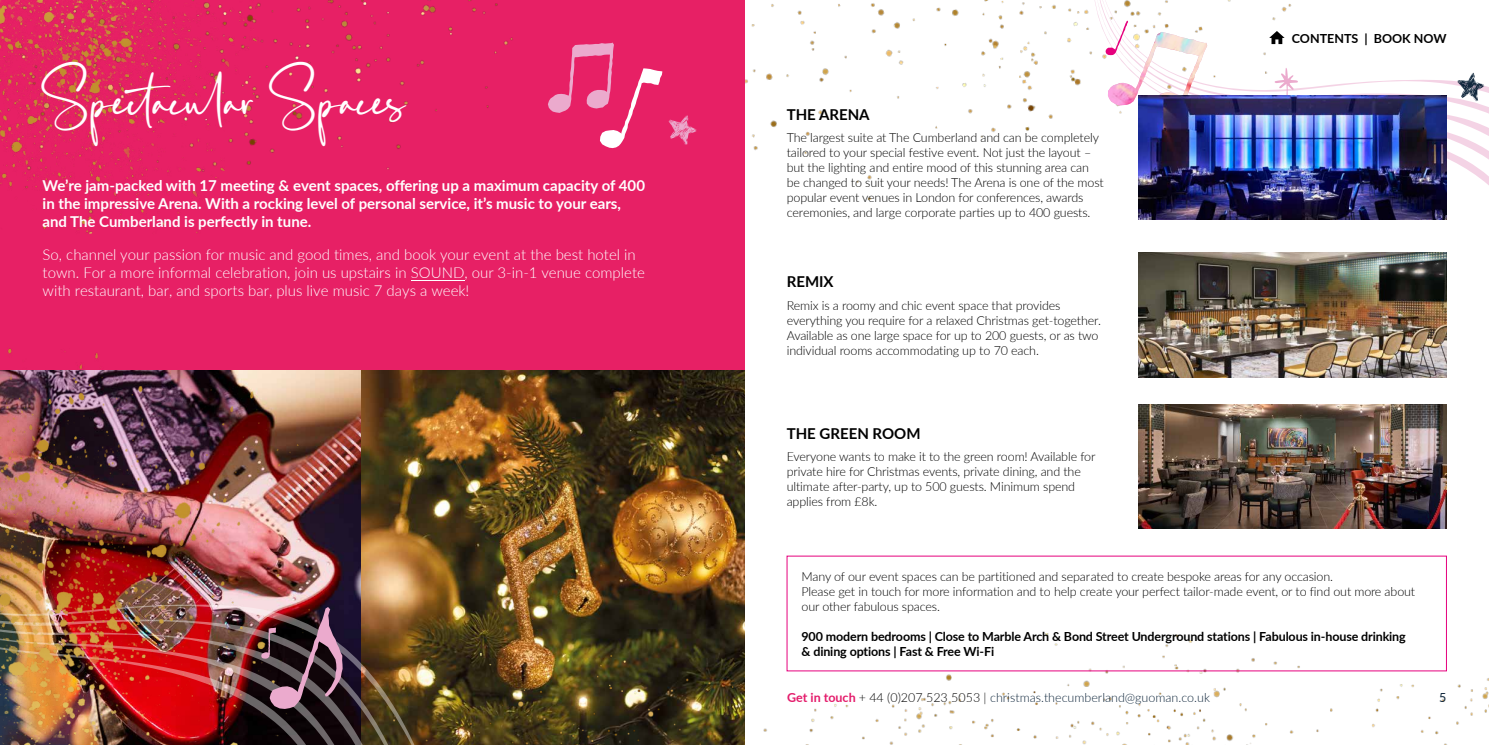
<style>
.page{position:relative;width:1489px;height:745px;background:#fff}
.page>*{position:absolute;margin:0;border:0;box-sizing:border-box;transform-origin:0 0}
.t1{font:40px "Acardia";color:#fff}
.t2{font:300 15px/18px "Lato";color:#fff}
.t3{font:700 15px/18px "Lato";color:#fff}
.t4{font:700 15px "Lato";color:#000}
.t5{font:300 12.5px/15px "Lato";letter-spacing:-.01em;color:#000}
.t6{font:700 12.5px/15px "Lato";letter-spacing:-.01em;color:#000}
.t7{font:300 12.5px "Lato";color:#10273c}
.t8{font:12.5px "Lato";color:#10273c}
.s1{font-weight:700;color:#e41b6b}
.s2{color:#000}
</style>
<div class="page">
<img style="left:744px;top:0;width:343px;height:236px">
<div style="left:0;top:0;width:744px;height:744px;background:#e72065"></div>
<img style="left:1044px;top:628px;width:444px;height:116px">
<svg style="left:1087px;top:0;width:401px;height:270px"></svg>
<img style="left:310px;top:370px;width:51px;height:74px">
<img style="left:361px;top:370px;width:383px;height:277px">
<svg style="left:414px;top:444px;width:17px;height:203px;background:#705122"></svg>
<svg style="left:397px;top:444px;width:17px;height:203px;background:#977038"></svg>
<svg style="left:379px;top:444px;width:18px;height:203px;background:#8c693d"></svg>
<svg style="left:359px;top:444px;width:20px;height:300px;background:#775531"></svg>
<img style="left:310px;top:444px;width:49px;height:300px">
<svg style="left:1456px;top:73px;width:28px;height:28px"></svg>
<svg style="left:310px;top:606px;width:32px;height:102px;background:#5a4151"></svg>
<img style="left:0;top:0;width:513px;height:234px">
<img style="left:372px;top:647px;width:672px;height:97px">
<svg style="left:1269px;top:31px;width:15px;height:13px"></svg>
<svg style="left:1105px;top:21px;width:101px;height:94px"></svg>
<hr style="left:411px;top:279px;width:53px;height:1px;background:#fff">
<img style="left:0;top:348px;width:310px;height:396px">
<svg style="left:548px;top:43px;width:114px;height:105px"></svg>
<svg style="left:668px;top:115px;width:28px;height:30px"></svg>
<svg style="left:1274px;top:68px;width:23px;height:27px"></svg>
<img style="left:1137px;top:252px;width:309px;height:125px">
<img style="left:1138px;top:404px;width:308px;height:124px">
<img style="left:1137px;top:95px;width:309px;height:124px">
<h1 class="t1" style="left:43px;top:76px;width:364px">Spectacular Spaces</h1>
<p class="t3" style="left:43px;top:176px;width:604px">We’re jam-packed with 17 meeting &amp; event spaces, offering up a maximum capacity of 400 in the impressive Arena. With a rocking level of personal service, it’s music to your ears, and The Cumberland is perfectly in tune.</p>
<p class="t2" style="left:43px;top:244px;width:604px">So, channel your passion for music and good times, and book your event at the best hotel in town. For a more informal celebration, join us upstairs in SOUND, our 3-in-1 venue complete with restaurant, bar, and sports bar, plus live music 7 days a week!</p>
<p class="t4" style="left:786px;top:104px;width:84px">THE ARENA</p>
<p class="t5" style="left:786px;top:130px;width:318px">The largest suite at The Cumberland and can be completely tailored to your special festive event. Not just the layout – but the lighting and entire mood of this stunning area can be changed to suit your needs! The Arena is one of the most popular event venues in London for conferences, awards ceremonies, and large corporate parties up to 400 guests.</p>
<p class="t4" style="left:786px;top:271px;width:48px">REMIX</p>
<p class="t5" style="left:786px;top:297px;width:316px">Remix is a roomy and chic event space that provides everything you require for a relaxed Christmas get-together.<br>Available as one large space for up to 200 guests, or as two individual rooms accommodating up to 70 each.</p>
<p class="t4" style="left:786px;top:422px;width:135px">THE GREEN ROOM</p>
<p class="t5" style="left:786px;top:448px;width:310px">Everyone wants to make it to the green room! Available for private hire for Christmas events, private dining, and the ultimate after-party, up to 500 guests. Minimum spend applies from £8k.</p>
<p class="t6" style="left:1291px;top:30px;width:156px">CONTENTS | BOOK NOW</p>
<p class="t5" style="left:801px;top:568px;width:615px">Many of our event spaces can be partitioned and separated to create bespoke areas for any occasion.<br>Please get in touch for more information and to help create your perfect tailor-made event, or to find out more about our other fabulous spaces.</p>
<p class="t6" style="left:801px;top:627px;width:605px">900 modern bedrooms | Close to Marble Arch &amp; Bond Street Underground stations | Fabulous in-house drinking &amp; dining options | Fast &amp; Free Wi-Fi</p>
<p class="t7" style="left:787px;top:688px;width:424px"><span class="s1">Get in touch</span> <span class="s2">+ 44 (0)207 523 5053 |</span> christmas.thecumberland@guoman.co.uk</p>
<p class="t8" style="left:1438px;top:688px;width:9px">5</p>
</div>
